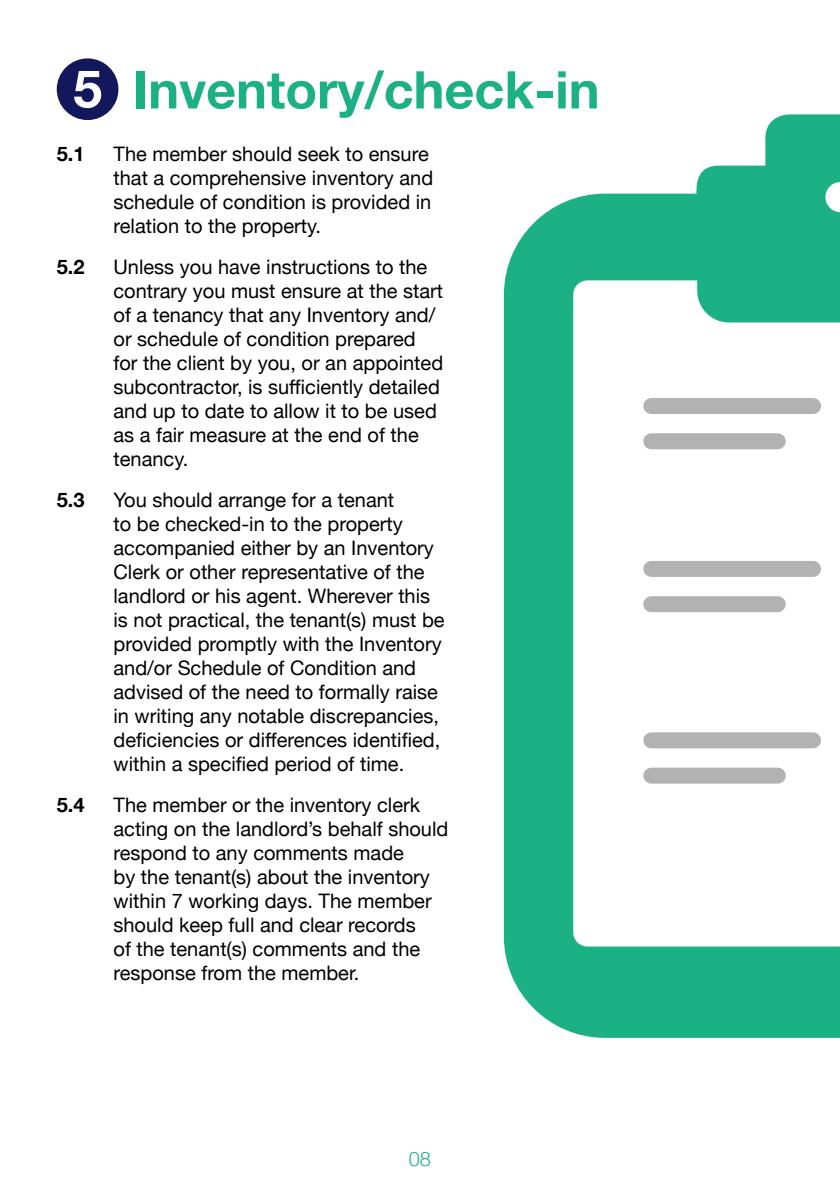
<style>
.page{position:relative;width:840px;height:1191px;background:#fff}
.page>*{position:absolute;margin:0;border:0;box-sizing:border-box;transform-origin:0 0}
.t1{font:700 52px "Helvetica Neue";color:#1cb085}
.t2{font:20px/24px "Helvetica Neue";color:#000}
.t3{font:700 20px "Helvetica Neue";color:#000}
.t4{font:300 20px "Helvetica Neue";color:#1cb085}
.s1{color:#fff}
</style>
<div class="page">
<div style="left:57px;top:58px;width:61px;height:62px;background:#12185b;border-radius:50%"></div>
<svg style="left:503px;top:114px;width:336px;height:923px"></svg>
<div style="left:651px;top:398px;width:161px;height:16px;background:#b3b2b2"></div>
<div style="left:651px;top:561px;width:161px;height:16px;background:#b3b2b2"></div>
<div style="left:651px;top:732px;width:161px;height:16px;background:#b3b2b2"></div>
<div style="left:651px;top:433px;width:126px;height:16px;background:#b3b2b2"></div>
<div style="left:651px;top:596px;width:126px;height:16px;background:#b3b2b2"></div>
<div style="left:651px;top:767px;width:126px;height:16px;background:#b3b2b2"></div>
<h1 class="t1" style="left:73px;top:49px;width:527px"><span class="s1">5</span> Inventory/check-in</h1>
<p class="t3" style="left:57px;top:138px;width:29px">5.1</p>
<p class="t2" style="left:113px;top:143px;width:321px">The member should seek to ensure that a comprehensive inventory and schedule of condition is provided in relation to the property.</p>
<p class="t3" style="left:57px;top:251px;width:29px">5.2</p>
<p class="t2" style="left:113px;top:256px;width:331px">Unless you have instructions to the contrary you must ensure at the start of a tenancy that any Inventory and/ or schedule of condition prepared for the client by you, or an appointed subcontractor, is sufficiently detailed and up to date to allow it to be used as a fair measure at the end of the tenancy.</p>
<p class="t3" style="left:57px;top:484px;width:29px">5.3</p>
<p class="t2" style="left:113px;top:489px;width:332px">You should arrange for a tenant<br>to be checked-in to the property accompanied either by an Inventory Clerk or other representative of the landlord or his agent. Wherever this is not practical, the tenant(s) must be provided promptly with the Inventory and/or Schedule of Condition and advised of the need to formally raise in writing any notable discrepancies, deficiencies or differences identified, within a specified period of time.</p>
<p class="t3" style="left:57px;top:789px;width:29px">5.4</p>
<p class="t2" style="left:113px;top:794px;width:336px">The member or the inventory clerk acting on the landlord’s behalf should respond to any comments made<br>by the tenant(s) about the inventory within 7 working days. The member should keep full and clear records<br>of the tenant(s) comments and the response from the member.</p>
<p class="t4" style="left:408px;top:1143px;width:24px">08</p>
</div>
